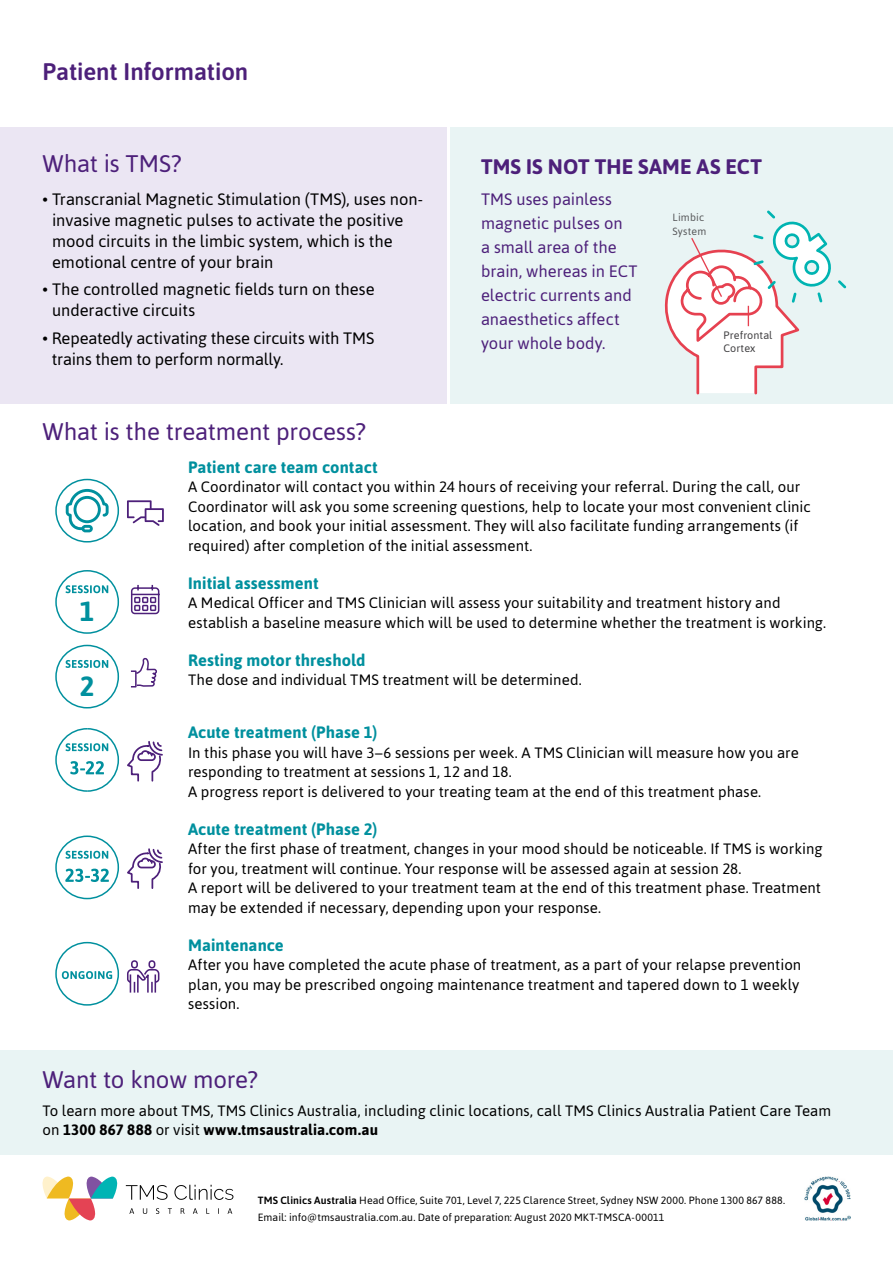
<style>
.page{position:relative;width:893px;height:1263px;background:#fff}
.page>*{position:absolute;margin:0;border:0;box-sizing:border-box;transform-origin:0 0}
.t1{font:700 27.75px "Asap";color:#00909e}
.t2{font:24px "Asap";letter-spacing:-.01em;color:#4d207a}
.t3{font:600 24px "Asap";letter-spacing:-.005em;color:#4d207a}
.t4{font:700 21px "Asap";letter-spacing:.005em;color:#4d207a}
.t5{font:16.5px/21px "Asap";letter-spacing:-.005em;color:#000}
.t6{font:16.5px/24px "Asap";color:#4d207a}
.t7{font:700 16.5px "Asap";letter-spacing:.005em;color:#00909e}
.t8{font:15px/19.5px "Asap";letter-spacing:.005em;color:#000}
.t9{font:10.8px/12.1px "Asap";color:#414042}
.t10{font:10.5px/16.5px "Asap";letter-spacing:.01em;color:#000}
.t11{font:10.5px/13.5px "Asap";letter-spacing:.02em;color:#58595b}
.s1{font-weight:700}
.s2{font-weight:600}
</style>
<div class="page">
<div style="left:0;top:128px;width:446px;height:276px;background:#ebe6f3"></div>
<div style="left:0;top:1050px;width:893px;height:105px;background:#e9f4f4"></div>
<div style="left:451px;top:128px;width:442px;height:276px;background:#e9f4f4"></div>
<svg style="left:126px;top:1185px;width:42px;height:15px"></svg>
<svg style="left:174px;top:1185px;width:59px;height:15px"></svg>
<svg style="left:129px;top:1208px;width:5px;height:6px"></svg>
<svg style="left:143px;top:1208px;width:4px;height:6px"></svg>
<svg style="left:156px;top:1208px;width:3px;height:6px"></svg>
<svg style="left:168px;top:1208px;width:4px;height:6px"></svg>
<svg style="left:181px;top:1208px;width:4px;height:6px"></svg>
<svg style="left:193px;top:1208px;width:5px;height:6px"></svg>
<svg style="left:206px;top:1208px;width:3px;height:6px"></svg>
<svg style="left:228px;top:1208px;width:4px;height:6px"></svg>
<svg style="left:42px;top:1176px;width:76px;height:44px"></svg>
<svg style="left:664px;top:210px;width:183px;height:185px"></svg>
<svg style="left:55px;top:479px;width:64px;height:63px"></svg>
<svg style="left:66px;top:489px;width:43px;height:43px"></svg>
<svg style="left:127px;top:500px;width:37px;height:26px"></svg>
<div style="left:55px;top:570px;width:64px;height:64px;background:#fff;border:2px solid #00909e;border-radius:50%"></div>
<svg style="left:66px;top:585px;width:42px;height:8px"></svg>
<svg style="left:130px;top:584px;width:30px;height:31px"></svg>
<div style="left:55px;top:645px;width:64px;height:63px;background:#fff;border:2px solid #00909e;border-radius:50%"></div>
<svg style="left:66px;top:660px;width:42px;height:8px"></svg>
<svg style="left:130px;top:657px;width:27px;height:31px"></svg>
<svg style="left:55px;top:728px;width:108px;height:64px"></svg>
<div style="left:55px;top:835px;width:64px;height:64px;background:#fff;border:2px solid #00909e;border-radius:50%"></div>
<svg style="left:66px;top:851px;width:42px;height:8px"></svg>
<svg style="left:65px;top:869px;width:44px;height:13px"></svg>
<svg style="left:127px;top:848px;width:36px;height:41px"></svg>
<div style="left:55px;top:942px;width:64px;height:64px;background:#fff;border:2px solid #00909e;border-radius:50%"></div>
<svg style="left:62px;top:971px;width:50px;height:8px"></svg>
<svg style="left:127px;top:960px;width:33px;height:33px"></svg>
<img style="left:804px;top:1176px;width:46px;height:44px">
<h2 class="t3" style="left:43px;top:55px;width:207px">Patient Information</h2>
<h2 class="t2" style="left:43px;top:148px;width:141px">What is TMS?</h2>
<p class="t5" style="left:52px;top:188px;width:373px;text-indent:-10px">• Transcranial Magnetic Stimulation (TMS), uses non&shy;invasive magnetic pulses to activate the positive mood circuits in the limbic system, which is the emotional centre of your brain</p>
<p class="t5" style="left:52px;top:278px;width:324px;text-indent:-10px">• The controlled magnetic fields turn on these underactive circuits</p>
<p class="t5" style="left:52px;top:327px;width:324px;text-indent:-9px">• Repeatedly activating these circuits with TMS trains them to perform normally.</p>
<h2 class="t2" style="left:43px;top:415px;width:325px">What is the treatment process?</h2>
<h3 class="t4" style="left:481px;top:153px;width:282px">TMS IS NOT THE SAME AS ECT</h3>
<p class="t6" style="left:481px;top:187px;width:158px">TMS uses painless magnetic pulses on<br>a small area of the brain, whereas in ECT electric currents and anaesthetics affect your whole body.</p>
<p class="t11" style="left:673px;top:210px;width:35px">Limbic<br>System</p>
<p class="t9" style="left:724px;top:329px;width:50px">Prefrontal<br>Cortex</p>
<h1 class="t1" style="left:80px;top:592px;width:16px">1</h1>
<h1 class="t1" style="left:80px;top:667px;width:16px">2</h1>
<p class="t7" style="left:188px;top:456px;width:191px">Patient care team contact</p>
<p class="t8" style="left:188px;top:477px;width:624px">A Coordinator will contact you within 24 hours of receiving your referral. During the call, our Coordinator will ask you some screening questions, help to locate your most convenient clinic location, and book your initial assessment. They will also facilitate funding arrangements (if required) after completion of the initial assessment.</p>
<p class="t7" style="left:188px;top:572px;width:132px">Initial assessment</p>
<p class="t8" style="left:188px;top:593px;width:639px">A Medical Officer and TMS Clinician will assess your suitability and treatment history and establish a baseline measure which will be used to determine whether the treatment is working.</p>
<p class="t7" style="left:188px;top:649px;width:179px">Resting motor threshold</p>
<p class="t8" style="left:188px;top:670px;width:395px">The dose and individual TMS treatment will be determined.</p>
<p class="t7" style="left:188px;top:721px;width:191px">Acute treatment (Phase 1)</p>
<p class="t8" style="left:188px;top:742px;width:612px">In this phase you will have 3–6 sessions per week. A TMS Clinician will measure how you are responding to treatment at sessions 1, 12 and 18.<br>A progress report is delivered to your treating team at the end of this treatment phase.</p>
<p class="t7" style="left:188px;top:818px;width:191px">Acute treatment (Phase 2)</p>
<p class="t8" style="left:188px;top:839px;width:636px">After the first phase of treatment, changes in your mood should be noticeable. If TMS is working for you, treatment will continue. Your response will be assessed again at session 28.<br>A report will be delivered to your treatment team at the end of this treatment phase. Treatment may be extended if necessary, depending upon your response.</p>
<p class="t7" style="left:188px;top:934px;width:97px">Maintenance</p>
<p class="t8" style="left:188px;top:955px;width:615px">After you have completed the acute phase of treatment, as a part of your relapse prevention plan, you may be prescribed ongoing maintenance treatment and tapered down to 1 weekly session.</p>
<h2 class="t2" style="left:43px;top:1063px;width:217px">Want to know more?</h2>
<p class="t8" style="left:43px;top:1100px;width:790px">To learn more about TMS, TMS Clinics Australia, including clinic locations, call TMS Clinics Australia Patient Care Team on <span class="s1">1300 867 888</span> or visit <span class="s1">www.tmsaustralia.com.au</span></p>
<p class="t10" style="left:258px;top:1192px;width:529px"><span class="s2">TMS Clinics Australia</span> Head Office, Suite 701, Level 7, 225 Clarence Street, Sydney NSW 2000. Phone 1300 867 888.<br>Email: info@tmsaustralia.com.au. Date of preparation: August 2020 MKT-TMSCA-00011</p>
</div>
